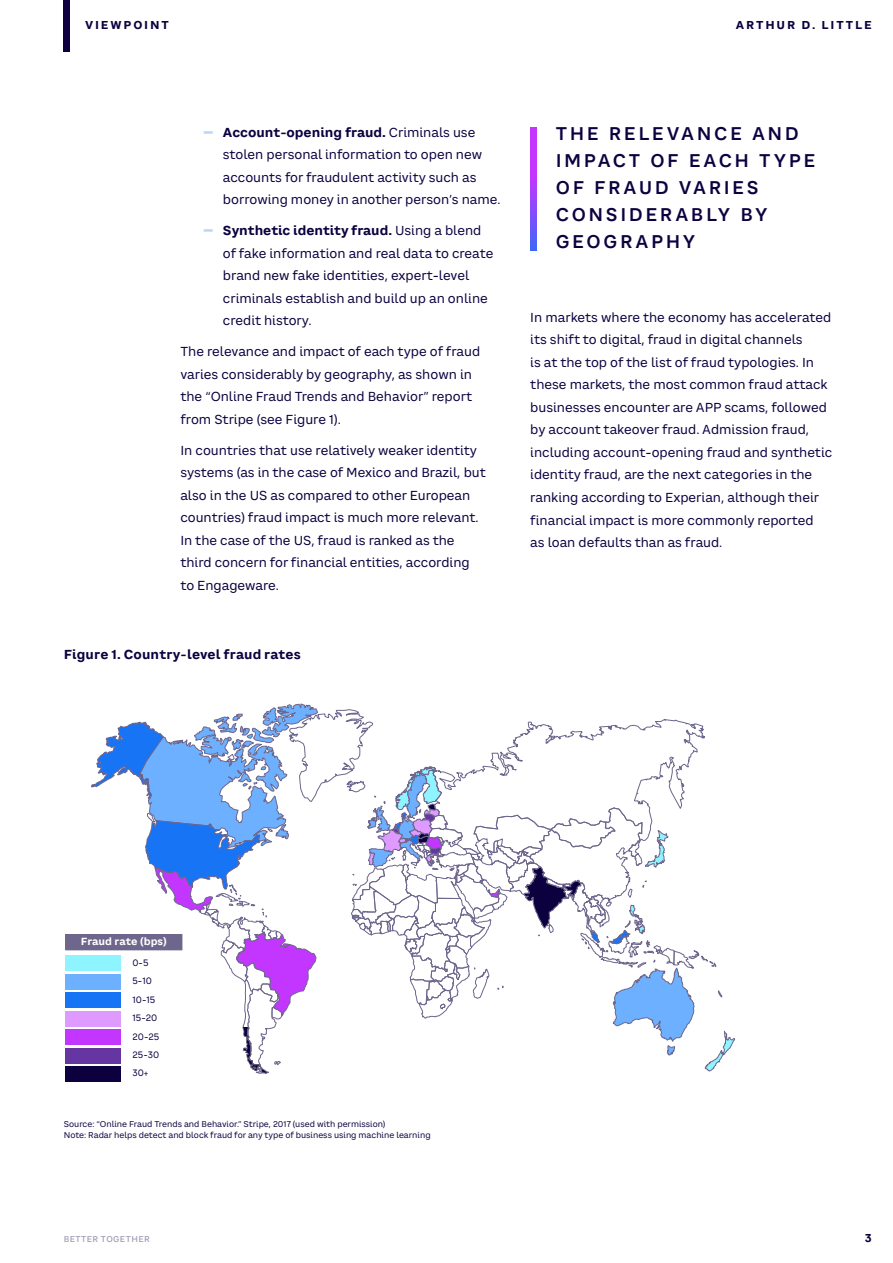
<style>
.page{position:relative;width:893px;height:1263px;background:#fff}
.page>*{position:absolute;margin:0;border:0;box-sizing:border-box;transform-origin:0 0}
.t1{font:700 20.1px "CA Saygon Text";color:#0d003f}
.IN_LARGE_PULLOUT_TEX{font:600 18px/27px "CA Saygon Text";letter-spacing:.14em;color:#0d003f}
.IN_BODYTEXT{font:12.75px/22.5px "CA Saygon Text";color:#0d003f}
.IN_IMAGE_TITLE{font:700 12.75px "CA Saygon Text";letter-spacing:.01em;color:#0d003f}
.t2{font:700 11.25px "CA Saygon Text";letter-spacing:.16em;color:#0d003f}
.t3{font:700 10.05px "CA Saygon Text";color:#fff}
.t4{font:9.15px/18.5px "CA Saygon Text";color:#0d003f}
.IN_GRAPH_IMAGE_ANNOT{font:8.25px "CA Saygon Text";color:#0d003f}
.t5{font:500 8.25px "CA Saygon Text";letter-spacing:.05em;color:#9e99b2}
.s1{font-size:27px;color:#b9d5fc}
.s2{font-weight:700}
</style>
<div class="page">
<svg style="left:91px;top:703px;width:644px;height:371px"></svg>
<img style="left:243px;top:1027px;width:18px;height:44px">
<div style="left:66px;top:974px;width:55px;height:15px;background:#6cb0ff"></div>
<div style="left:66px;top:992px;width:55px;height:16px;background:#1774f5"></div>
<div style="left:66px;top:1011px;width:55px;height:15px;background:#df9aff"></div>
<div style="left:66px;top:1029px;width:55px;height:16px;background:#c336ff"></div>
<div style="left:66px;top:1048px;width:55px;height:15px;background:#6536a2"></div>
<div style="left:66px;top:1066px;width:55px;height:16px;background:#0d003f"></div>
<div style="left:66px;top:955px;width:55px;height:16px;background:#8ef4ff"></div>
<div style="left:66px;top:934px;width:116px;height:16px;background:#6e668c"></div>
<div style="left:64px;top:0;width:6px;height:51px;background:#0d003f"></div>
<svg style="left:530px;top:128px;width:7px;height:123px"></svg>
<p class="t2" style="left:85px;top:16px;width:85px">VIEWPOINT</p>
<p class="t2" style="left:736px;top:16px;width:137px">ARTHUR D. LITTLE</p>
<p class="IN_BODYTEXT" style="left:223px;top:121px;width:279px;text-indent:-21px"><span class="s1">-</span> <span class="s2">Account-opening fraud.</span> Criminals use stolen personal information to open new accounts for fraudulent activity such as borrowing money in another person’s name.</p>
<p class="IN_BODYTEXT" style="left:223px;top:219px;width:272px;text-indent:-21px"><span class="s1">-</span> <span class="s2">Synthetic identity fraud.</span> Using a blend of fake information and real data to create brand new fake identities, expert-level criminals establish and build up an online credit history.</p>
<p class="IN_BODYTEXT" style="left:180px;top:340px;width:301px">The relevance and impact of each type of fraud varies considerably by geography, as shown in the “Online Fraud Trends and Behavior” report from Stripe (see Figure 1).</p>
<p class="IN_BODYTEXT" style="left:180px;top:439px;width:307px">In countries that use relatively weaker identity systems (as in the case of Mexico and Brazil, but also in the US as compared to other European countries) fraud impact is much more relevant.<br>In the case of the US, fraud is ranked as the third concern for financial entities, according to Engageware.</p>
<p class="IN_IMAGE_TITLE" style="left:64px;top:645px;width:239px">Figure 1. Country-level fraud rates</p>
<p class="t1" style="left:65px;top:647px;width:373px">Figure 1. Country-level fraud rates</p>
<p class="IN_LARGE_PULLOUT_TEX" style="left:556px;top:120px;width:261px">THE RELEVANCE AND<br>IMPACT OF EACH TYPE<br>OF FRAUD VARIES<br>CONSIDERABLY BY<br>GEOGRAPHY</p>
<p class="IN_BODYTEXT" style="left:530px;top:306px;width:303px">In markets where the economy has accelerated its shift to digital, fraud in digital channels<br>is at the top of the list of fraud typologies. In these markets, the most common fraud attack businesses encounter are APP scams, followed by account takeover fraud. Admission fraud, including account-opening fraud and synthetic identity fraud, are the next categories in the ranking according to Experian, although their financial impact is more commonly reported<br>as loan defaults than as fraud.</p>
<p class="t3" style="left:81px;top:933px;width:88px">Fraud rate (bps)</p>
<p class="t4" style="left:132px;top:953px;width:18px">0-5</p>
<p class="t4" style="left:132px;top:971px;width:28px">5-10<br>10-15<br>15-20<br>20-25<br>25-30<br>30+</p>
<p class="IN_GRAPH_IMAGE_ANNOT" style="left:64px;top:1118px;width:323px">Source: “Online Fraud Trends and Behavior.” Stripe, 2017 (used with permission)</p>
<p class="IN_GRAPH_IMAGE_ANNOT" style="left:64px;top:1129px;width:368px">Note: Radar helps detect and block fraud for any type of business using machine learning</p>
<p class="t5" style="left:64px;top:1233px;width:88px">BETTER TOGETHER</p>
<p class="t2" style="left:865px;top:1229px;width:9px">3</p>
</div>
